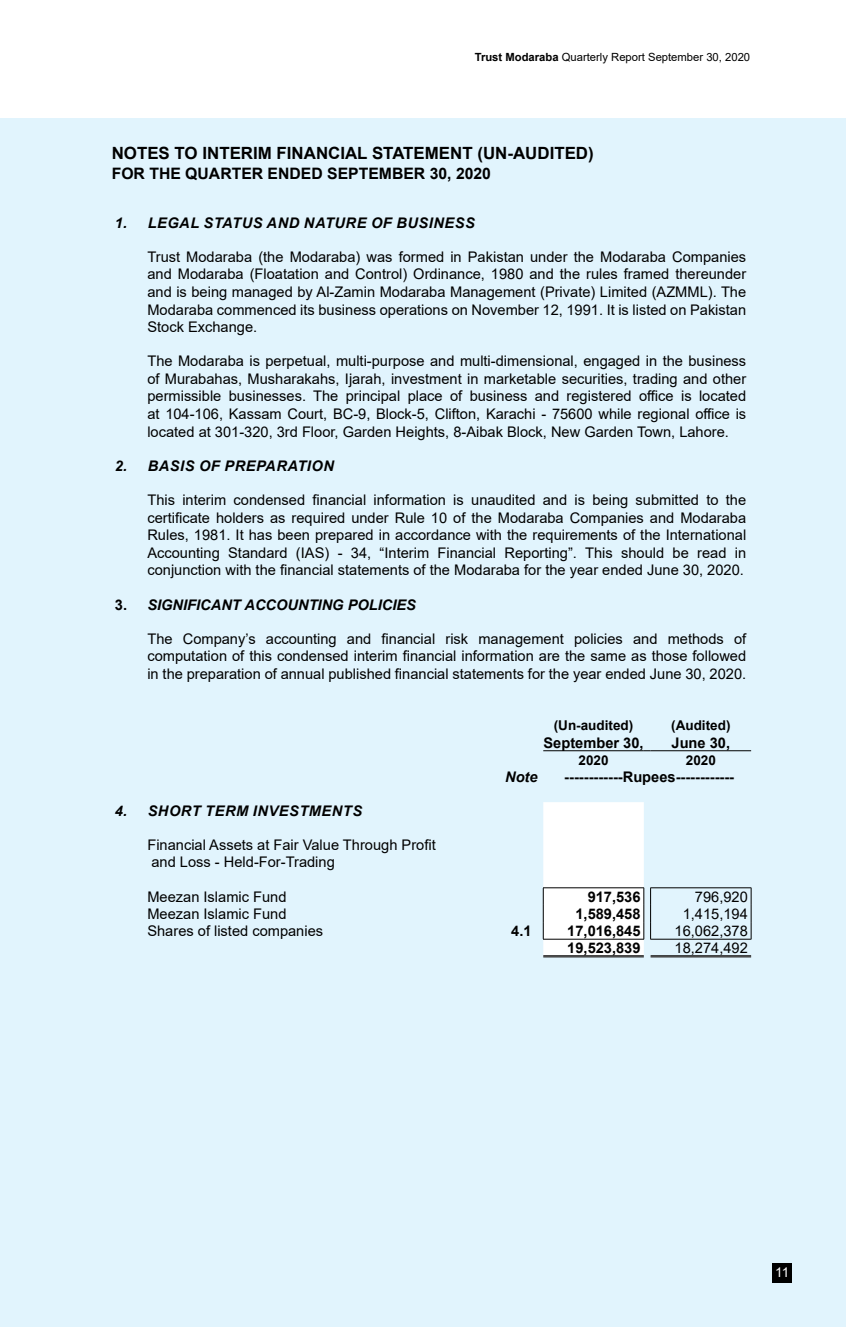
<style>
.page{position:relative;width:846px;height:1327px;background:#fff}
.page>*{position:absolute;margin:0;border:0;box-sizing:border-box;transform-origin:0 0}
.t1{font:700 16.88px "Arial";color:#000}
.t2{font:700 15.75px "Arial";color:#000}
.t3{font:14.62px/17.6px "Arial";color:#000;text-align:justify}
.t4{font:700 14.62px "Arial";color:#000}
.t5{font:italic 700 14.62px "Arial";letter-spacing:.035em;color:#000}
.t6{font:italic 700 14.62px "Arial";color:#000}
.t7{font:700 13.5px "Arial";color:#000}
.t8{font:13.5px "Arial";color:#fff}
.t9{font:11.25px "Arial";color:#000}
.s1{font-weight:700}
.s2{font-style:normal}
</style>
<div class="page">
<div style="left:0;top:118px;width:845px;height:1209px;background:#e1f4fd"></div>
<div style="left:772px;top:1263px;width:19px;height:19px;background:#000"></div>
<hr style="left:543px;top:956px;width:100px;height:1px;background:#000">
<hr style="left:650px;top:955px;width:100px;height:1px;background:#000">
<hr style="left:650px;top:956px;width:100px;height:1px;background:#000">
<div style="left:542px;top:802px;width:102px;height:154px;background:#fff"></div>
<hr style="left:650px;top:887px;width:101px;height:1px;background:#000">
<svg style="left:650px;top:888px;width:1px;height:51px"></svg>
<svg style="left:750px;top:888px;width:1px;height:51px"></svg>
<hr style="left:542px;top:939px;width:101px;height:1px;background:#000">
<hr style="left:650px;top:939px;width:101px;height:1px;background:#000">
<hr style="left:543px;top:750px;width:100px;height:1px;background:#000">
<hr style="left:650px;top:750px;width:100px;height:1px;background:#000">
<p class="t9" style="left:474px;top:49px;width:277px"><span class="s1">Trust Modaraba</span> Quarterly Report September 30, 2020</p>
<p class="t1" style="left:112px;top:141px;width:483px">NOTES TO INTERIM FINANCIAL STATEMENT (UN-AUDITED)</p>
<p class="t2" style="left:112px;top:163px;width:380px">FOR THE QUARTER ENDED SEPTEMBER 30, 2020</p>
<p class="t5" style="left:115px;top:213px;width:361px">1. LEGAL STATUS AND NATURE OF BUSINESS</p>
<p class="t3" style="left:147px;top:248px;width:600px">Trust Modaraba (the Modaraba) was formed in Pakistan under the Modaraba Companies and Modaraba (Floatation and Control) Ordinance, 1980 and the rules framed thereunder and is being managed by Al-Zamin Modaraba Management (Private) Limited (AZMML). The Modaraba commenced its business operations on November 12, 1991. It is listed on Pakistan Stock Exchange.</p>
<p class="t3" style="left:147px;top:352px;width:600px">The Modaraba is perpetual, multi-purpose and multi-dimensional, engaged in the business of Murabahas, Musharakahs, Ijarah, investment in marketable securities, trading and other permissible businesses. The principal place of business and registered office is located at 104-106, Kassam Court, BC-9, Block-5, Clifton, Karachi - 75600 while regional office is located at 301-320, 3rd Floor, Garden Heights, 8-Aibak Block, New Garden Town, Lahore.</p>
<p class="t5" style="left:115px;top:456px;width:220px">2. BASIS OF PREPARATION</p>
<p class="t3" style="left:147px;top:491px;width:600px">This interim condensed financial information is unaudited and is being submitted to the certificate holders as required under Rule 10 of the Modaraba Companies and Modaraba Rules, 1981. It has been prepared in accordance with the requirements of the International Accounting Standard (IAS) - 34, “Interim Financial Reporting”. This should be read in conjunction with the financial statements of the Modaraba for the year ended June 30, 2020.</p>
<p class="t6" style="left:115px;top:595px;width:302px"><span class="s2">3.</span> SIGNIFICANT ACCOUNTING POLICIES</p>
<p class="t3" style="left:147px;top:630px;width:600px">The Company’s accounting and financial risk management policies and methods of computation of this condensed interim financial information are the same as those followed in the preparation of annual published financial statements for the year ended June 30, 2020.</p>
<p class="t7" style="left:553px;top:716px;width:81px">(Un-audited)</p>
<p class="t7" style="left:670px;top:716px;width:61px">(Audited)</p>
<p class="t4" style="left:543px;top:732px;width:101px">September 30,</p>
<p class="t4" style="left:671px;top:732px;width:60px">June 30,</p>
<p class="t7" style="left:578px;top:750px;width:32px">2020</p>
<p class="t7" style="left:685px;top:750px;width:32px">2020</p>
<p class="t5" style="left:505px;top:767px;width:34px">Note</p>
<p class="t4" style="left:564px;top:766px;width:171px">------------Rupees------------</p>
<p class="t5" style="left:115px;top:801px;width:248px">4. SHORT TERM INVESTMENTS</p>
<p class="t3" style="left:147px;top:836px;width:290px">Financial Assets at Fair Value Through Profit and Loss - Held-For-Trading</p>
<p class="t3" style="left:147px;top:887px;width:140px">Meezan Islamic Fund</p>
<p class="t4" style="left:587px;top:886px;width:54px">917,536</p>
<p class="t3" style="left:694px;top:887px;width:54px">796,920</p>
<p class="t3" style="left:147px;top:905px;width:140px">Meezan Islamic Fund</p>
<p class="t4" style="left:575px;top:903px;width:67px">1,589,458</p>
<p class="t3" style="left:682px;top:905px;width:67px">1,415,194</p>
<p class="t3" style="left:147px;top:922px;width:177px">Shares of listed companies</p>
<p class="t4" style="left:511px;top:920px;width:22px">4.1</p>
<p class="t4" style="left:567px;top:920px;width:75px">17,016,845</p>
<p class="t3" style="left:674px;top:922px;width:75px">16,062,378</p>
<p class="t4" style="left:567px;top:937px;width:75px">19,523,839</p>
<p class="t3" style="left:674px;top:939px;width:75px">18,274,492</p>
<p class="t8" style="left:774px;top:1263px;width:16px">11</p>
</div>
